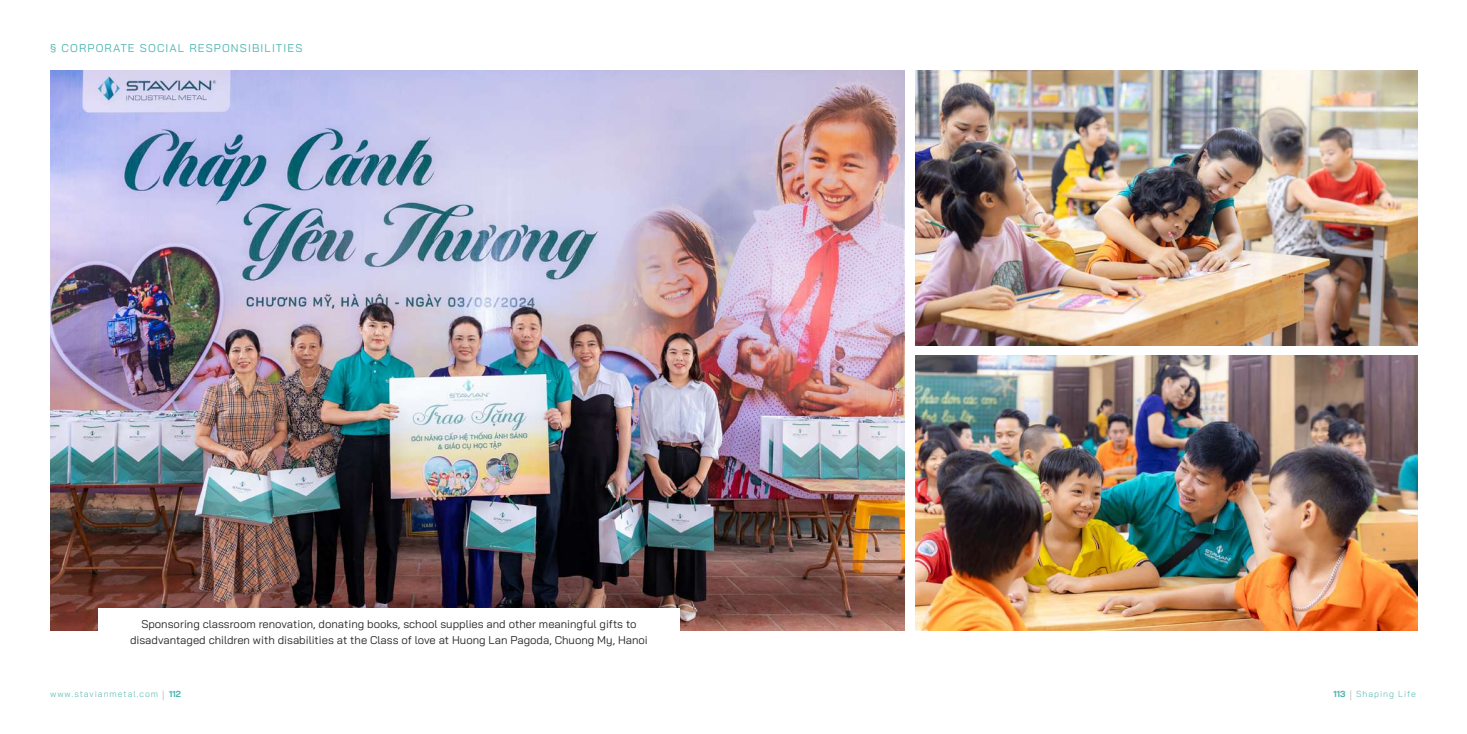
<style>
.page{position:relative;width:1467px;height:734px;background:#fff}
.page>*{position:absolute;margin:0;border:0;box-sizing:border-box;transform-origin:0 0}
.t1{font:11.25px/16.2px "Stavian";color:#262626;text-align:center}
.t2{font:11.25px "Stavian";letter-spacing:.1em;color:#49b4af}
.t3{font:300 8.75px "Stavian";letter-spacing:.11em;color:#49b4af}
.t4{font:700 8.75px "Stavian";color:#49b4af}
.s1{font-weight:700}
</style>
<div class="page">
<img style="left:50px;top:71px;width:854px;height:559px">
<div style="left:98px;top:607px;width:581px;height:46px;background:#fff"></div>
<img style="left:916px;top:71px;width:502px;height:274px">
<img style="left:916px;top:356px;width:502px;height:274px">
<p class="t2" style="left:50px;top:39px;width:254px">§ CORPORATE SOCIAL RESPONSIBILITIES</p>
<p class="t1" style="left:130px;top:615px;width:519px">Sponsoring classroom renovation, donating books, school supplies and other meaningful gifts to disadvantaged children with disabilities at the Class of love at Huong Lan Pagoda, Chuong My, Hanoi</p>
<p class="t3" style="left:50px;top:686px;width:110px">www.stavianmetal.com</p>
<p class="t4" style="left:169px;top:689px;width:13px">112</p>
<p class="t3" style="left:1333px;top:686px;width:84px"><span class="s1">113</span> Shaping Life</p>
</div>
